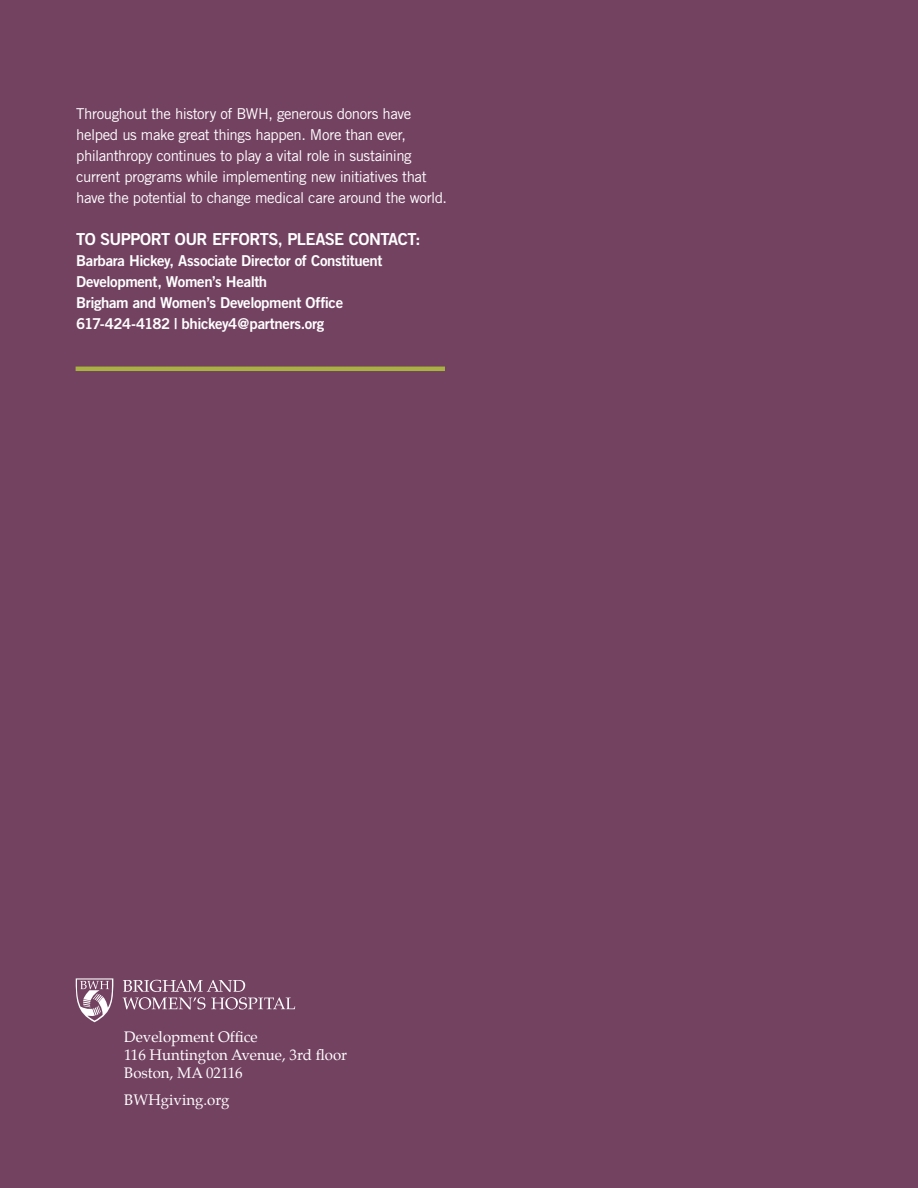
<style>
.page{position:relative;width:918px;height:1188px;background:#734261}
.page>*{position:absolute;margin:0;border:0;box-sizing:border-box;transform-origin:0 0}
.t1{font:16.5px "Trade Gothic Bold Two";letter-spacing:-.03em;color:#fff}
.t2{font:15px/21px "Trade Gothic";letter-spacing:-.03em;color:#fff}
.t3{font:15px/21px "Trade Gothic Bold Two";letter-spacing:-.025em;color:#fff}
.t4{font:15px/18px "Palatino";color:#fff}
</style>
<div class="page">
<svg style="left:123px;top:980px;width:172px;height:30px"></svg>
<svg style="left:76px;top:978px;width:37px;height:44px"></svg>
<hr style="left:76px;top:367px;width:369px;height:4px;background:#a9b240">
<p class="t2" style="left:76px;top:103px;width:372px">Throughout the history of BWH, generous donors have helped us make great things happen. More than ever, philanthropy continues to play a vital role in sustaining current programs while implementing new initiatives that have the potential to change medical care around the world.</p>
<p class="t1" style="left:76px;top:228px;width:45px">To supp</p>
<p class="t1" style="left:140px;top:228px;width:282px">ort ou r efforts, please contact:</p>
<p class="t3" style="left:76px;top:249px;width:308px">Barbara Hickey, Associate Director of Constituent Development, Women’s Health<br>Brigham and Women’s Development Office 617-424-4182 | bhickey4@partners.org</p>
<p class="t4" style="left:124px;top:1028px;width:224px">Development Office<br>116 Huntington Avenue, 3rd floor<br>Boston, MA 02116</p>
<p class="t4" style="left:124px;top:1091px;width:107px">BWHgiving.org</p>
</div>
